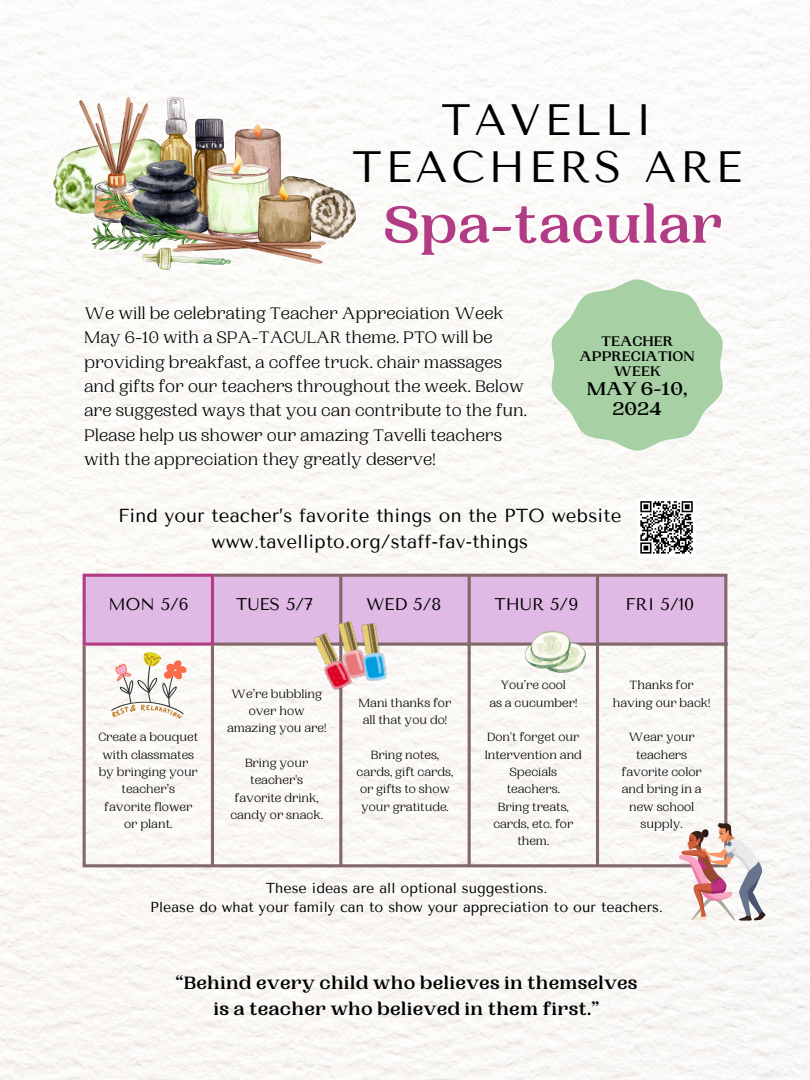
<style>
.page{position:relative;width:810px;height:1080px;background:#faf9f6}
.page>*{position:absolute;margin:0;border:0;box-sizing:border-box;transform-origin:0 0}
.t1{font:700 55px "PP Woodland";color:#b23b86}
.t2{font:43.75px/46.9px "Tenor Sans";letter-spacing:.085em;color:#000;text-align:center}
.t3{font:700 19.44px/19.7px "PP Woodland";color:#000;text-align:center}
.t4{font:18.75px/26.2px "Tenor Sans";letter-spacing:.01em;color:#000;text-align:center}
.t5{font:700 18.75px/26.2px "PP Woodland";letter-spacing:.01em;color:#000;text-align:center}
.t6{font:17.5px/24.4px "PP Woodland";color:#000}
.t7{font:16.88px "Tenor Sans";color:#000}
.t8{font:700 14.62px/15px "PP Woodland";color:#000;text-align:center}
.t9{font:14.38px "Tenor Sans";color:#000}
.t10{font:12.5px/17.4px "PP Woodland";color:#000;text-align:center}
</style>
<div class="page">
<svg style="left:551px;top:279px;width:172px;height:172px"></svg>
<div style="left:86px;top:577px;width:638px;height:66px;background:#e0b9e4"></div>
<hr style="left:83px;top:577px;width:3px;height:66px;background:#b23b86">
<hr style="left:211px;top:577px;width:3px;height:66px;background:#b23b86">
<hr style="left:83px;top:574px;width:131px;height:3px;background:#b23b86">
<hr style="left:83px;top:643px;width:131px;height:3px;background:#b23b86">
<hr style="left:83px;top:646px;width:3px;height:218px;background:#826868">
<hr style="left:211px;top:646px;width:3px;height:218px;background:#826868">
<hr style="left:339px;top:577px;width:3px;height:287px;background:#826868">
<hr style="left:468px;top:577px;width:3px;height:287px;background:#826868">
<hr style="left:596px;top:577px;width:3px;height:287px;background:#826868">
<hr style="left:724px;top:577px;width:3px;height:287px;background:#826868">
<hr style="left:214px;top:574px;width:513px;height:3px;background:#826868">
<hr style="left:214px;top:643px;width:513px;height:3px;background:#826868">
<hr style="left:83px;top:864px;width:644px;height:3px;background:#826868">
<div style="left:637px;top:498px;width:59px;height:59px;background:#fff"></div>
<svg style="left:640px;top:501px;width:53px;height:53px"></svg>
<img style="left:311px;top:615px;width:79px;height:79px">
<svg style="left:111px;top:652px;width:76px;height:67px"></svg>
<svg style="left:678px;top:822px;width:88px;height:99px"></svg>
<img style="left:525px;top:632px;width:60px;height:40px">
<img style="left:54px;top:97px;width:302px;height:172px">
<p class="t2" style="left:353px;top:97px;width:391px">TAVELLI<br>TEACHERS ARE</p>
<p class="t1" style="left:383px;top:193px;width:341px">Spa-tacular</p>
<p class="t6" style="left:84px;top:301px;width:444px">We will be celebrating Teacher Appreciation Week May 6-10 with a SPA-TACULAR theme. PTO will be providing breakfast, a coffee truck. chair massages and gifts for our teachers throughout the week. Below are suggested ways that you can contribute to the fun.<br>Please help us shower our amazing Tavelli teachers with the appreciation they greatly deserve!</p>
<h2 class="t8" style="left:580px;top:334px;width:117px">TEACHER<br>APPRECIATION<br>WEEK</h2>
<h2 class="t3" style="left:587px;top:379px;width:102px">MAY 6-10,<br>2024</h2>
<p class="t4" style="left:118px;top:503px;width:505px">Find your teacher’s favorite things on the PTO website www.tavellipto.org/staff-fav-things</p>
<p class="t7" style="left:109px;top:595px;width:82px">MON 5/6</p>
<p class="t7" style="left:236px;top:595px;width:79px">TUES 5/7</p>
<p class="t7" style="left:366px;top:595px;width:76px">WED 5/8</p>
<p class="t7" style="left:495px;top:595px;width:85px">THUR 5/9</p>
<p class="t7" style="left:625px;top:595px;width:70px">FRI 5/10</p>
<p class="t10" style="left:98px;top:729px;width:101px">Create a bouquet with classmates by bringing your teacher’s favorite flower or plant.</p>
<h1 class="t10" style="left:227px;top:685px;width:101px">We’re bubbling over how amazing you are!</h1>
<h5 class="t10" style="left:230px;top:755px;width:94px">Bring your teacher's favorite drink, candy or snack.</h5>
<h6 class="t10" style="left:359px;top:694px;width:94px">Mani thanks for all that you do!</h6>
<h5 class="t10" style="left:357px;top:746px;width:98px">Bring notes, cards, gift cards, or gifts to show your gratitude.</h5>
<p class="t10" style="left:501px;top:677px;width:67px">You’re cool</p>
<p class="t10" style="left:489px;top:694px;width:89px">as a cucumber!</p>
<p class="t10" style="left:485px;top:729px;width:99px">Don't forget our<br>Intervention and<br>Specials teachers.</p>
<p class="t10" style="left:493px;top:798px;width:81px">Bring treats, cards, etc. for them.</p>
<p class="t10" style="left:613px;top:677px;width:99px">Thanks for having our back!</p>
<p class="t10" style="left:622px;top:729px;width:82px">Wear your teachers favorite color and bring in a new school supply.</p>
<p class="t9" style="left:266px;top:879px;width:283px">These ideas are all optional suggestions.</p>
<h3 class="t9" style="left:150px;top:899px;width:514px">Please do what your family can to show your appreciation to our teachers.</h3>
<p class="t5" style="left:176px;top:970px;width:464px">“Behind every child who believes in themselves is a teacher who believed in them first.”</p>
</div>
